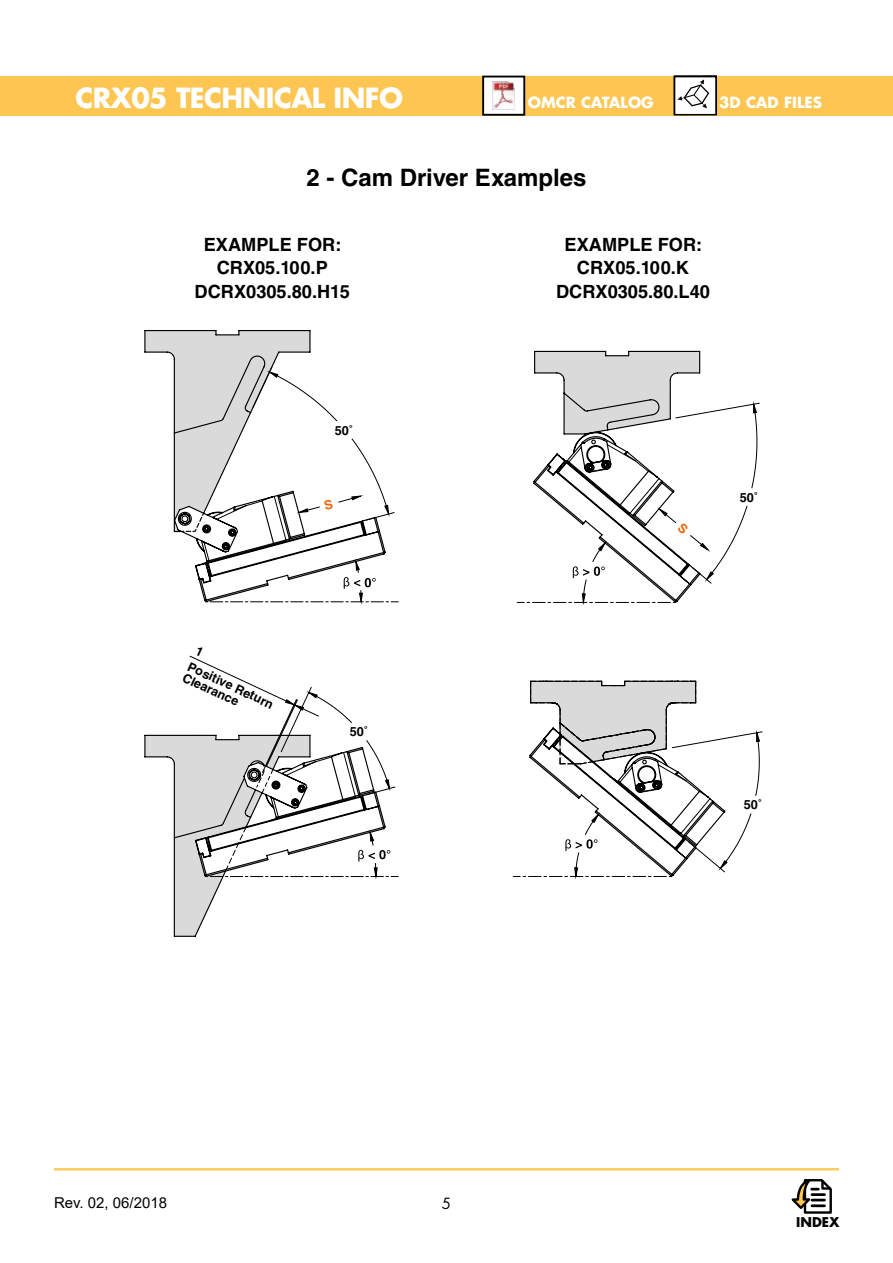
<style>
.page{position:relative;width:893px;height:1263px;background:#fff}
.page>*{position:absolute;margin:0;border:0;box-sizing:border-box;transform-origin:0 0}
.t1{font:700 27px "Futura Std";letter-spacing:-.02em;color:#fff}
.t2{font:700 24px "Helvetica LT Std";color:#000}
.t3{font:700 18.15px/23.4px "Helvetica LT Std";color:#000;text-align:center}
.t4{font:700 15px "Futura Std";color:#fff}
.t5{font:15px "Arial";color:#000}
.t6{font:15px "Futura Std";color:#000}
.t7{font:700 13.05px "Futura Std";color:#000}
.t8{font:700 12.75px/17.5px "Helvetica LT Std";color:#000}
</style>
<div class="page">
<hr style="left:54px;top:1168px;width:785px;height:2px;background:#fdc652">
<svg style="left:791px;top:1179px;width:41px;height:35px"></svg>
<div style="left:0;top:76px;width:893px;height:40px;background:#fdc652"></div>
<svg style="left:674px;top:75px;width:43px;height:40px;background:#c3c3c3"></svg>
<div style="left:483px;top:77px;width:41px;height:38px;background:#fff"></div>
<div style="left:482px;top:76px;width:43px;height:40px;border:2px solid #000"></div>
<img style="left:493px;top:82px;width:22px;height:27px">
<svg style="left:145px;top:656px;width:253px;height:280px"></svg>
<svg style="left:513px;top:680px;width:250px;height:197px"></svg>
<svg style="left:145px;top:331px;width:253px;height:271px"></svg>
<svg style="left:517px;top:350px;width:243px;height:253px"></svg>
<h1 class="t1" style="left:75px;top:80px;width:329px">CRX05 TECHNICAL INFO</h1>
<p class="t4" style="left:528px;top:92px;width:128px">OMCR CATALOG</p>
<p class="t4" style="left:719px;top:92px;width:104px">3D CAD FILES</p>
<h2 class="t2" style="left:306px;top:163px;width:282px">2 - Cam Driver Examples</h2>
<p class="t3" style="left:195px;top:233px;width:157px">EXAMPLE FOR:<br>CRX05.100.P<br>DCRX0305.80.H15</p>
<p class="t3" style="left:556px;top:233px;width:155px">EXAMPLE FOR:<br>CRX05.100.K<br>DCRX0305.80.L40</p>
<p class="t8" style="left:335px;top:421px;width:20px">50˚</p>
<p class="t8" style="left:200px;top:641px;width:94px;rotate:25deg">1<br>Positive Return</p>
<p class="t8" style="left:187px;top:669px;width:62px;rotate:25deg">Clearance</p>
<p class="t8" style="left:350px;top:723px;width:20px">50˚</p>
<p class="t5" style="left:54px;top:1192px;width:115px">Rev. 02, 06/2018</p>
<p class="t6" style="left:442px;top:1194px;width:11px">5</p>
<p class="t8" style="left:740px;top:488px;width:20px">50˚</p>
<p class="t8" style="left:744px;top:796px;width:20px">50˚</p>
<p class="t7" style="left:796px;top:1213px;width:45px">INDEX</p>
</div>
